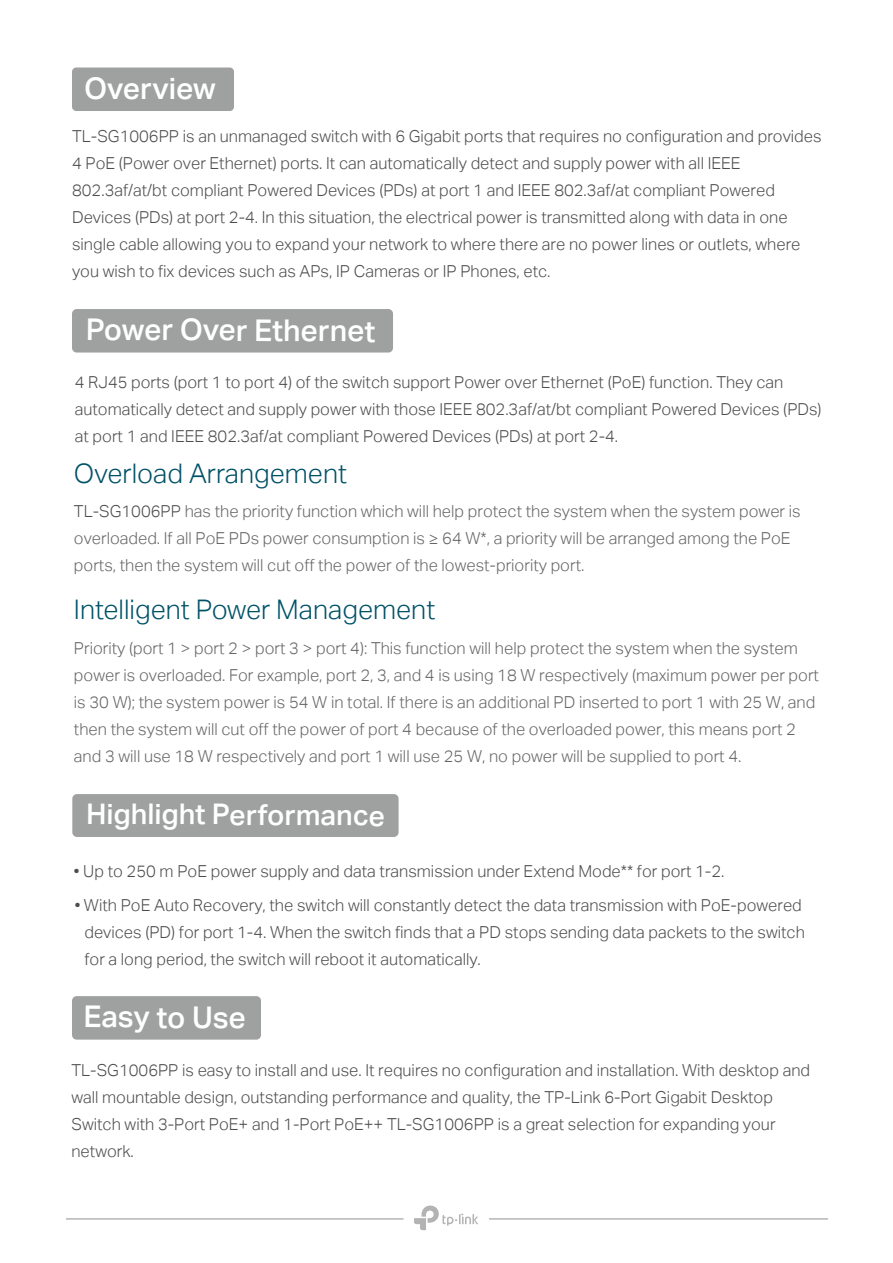
<style>
.page{position:relative;width:893px;height:1263px;background:#fff}
.page>*{position:absolute;margin:0;border:0;box-sizing:border-box;transform-origin:0 0}
.t1{font:30px "TP Link Aktiv Medium";color:#fff}
.t2{font:28.5px "TP Link Aktiv Medium";color:#fff}
.t3{font:27px "TP Link Aktiv Light";color:#005267}
.t4{font:16.5px/27px "TP Link Aktiv Light";color:#4d4d4d}
.t5{font:16.5px/27px "TP Link Aktiv Light";color:#666}
.s1{color:#4d4d4d}
</style>
<div class="page">
<hr style="left:66px;top:1218px;width:338px;height:2px;background:#b6b5b5">
<hr style="left:489px;top:1218px;width:339px;height:2px;background:#b6b5b5">
<svg style="left:414px;top:1205px;width:64px;height:25px"></svg>
<div style="left:72px;top:68px;width:162px;height:43px;background:#9fa0a0;border-radius:4px"></div>
<div style="left:72px;top:309px;width:321px;height:43px;background:#9fa0a0;border-radius:5px"></div>
<div style="left:72px;top:794px;width:327px;height:43px;background:#9fa0a0;border-radius:5px"></div>
<div style="left:72px;top:996px;width:189px;height:43px;background:#9fa0a0;border-radius:5px"></div>
<h1 class="t1" style="left:84px;top:71px;width:133px">Overview</h1>
<p class="t4" style="left:72px;top:123px;width:751px">TL-SG1006PP is an unmanaged switch with 6 Gigabit ports that requires no configuration and provides 4 PoE (Power over Ethernet) ports. It can automatically detect and supply power with all IEEE 802.3af/at/bt compliant Powered Devices (PDs) at port 1 and IEEE 802.3af/at compliant Powered Devices (PDs) at port 2-4. In this situation, the electrical power is transmitted along with data in one single cable allowing you to expand your network to where there are no power lines or outlets, where you wish to fix devices such as APs, IP Cameras or IP Phones, etc.</p>
<h1 class="t1" style="left:86px;top:313px;width:292px">Power Over Ethernet</h1>
<p class="t4" style="left:75px;top:369px;width:748px">4 RJ45 ports (port 1 to port 4) of the switch support Power over Ethernet (PoE) function. They can automatically detect and supply power with those IEEE 802.3af/at/bt compliant Powered Devices (PDs) at port 1 and IEEE 802.3af/at compliant Powered Devices (PDs) at port 2-4.</p>
<h3 class="t3" style="left:74px;top:457px;width:275px">Overload Arrangement</h3>
<p class="t5" style="left:74px;top:498px;width:728px"><span class="s1">TL-SG1006PP</span> has the priority function which will help protect the system when the system power is overloaded. If all PoE PDs power consumption is ≥ 64 W*, a priority will be arranged among the PoE ports, then the system will cut off the power of the lowest-priority port.</p>
<h3 class="t3" style="left:74px;top:594px;width:363px">Intelligent Power Management</h3>
<p class="t5" style="left:74px;top:635px;width:746px">Priority (port 1 &gt; port 2 &gt; port 3 &gt; port 4): This function will help protect the system when the system power is overloaded. For example, port 2, 3, and 4 is using 18 W respectively (maximum power per port is 30 W); the system power is 54 W in total. If there is an additional PD inserted to port 1 with 25 W, and then the system will cut off the power of port 4 because of the overloaded power, this means port 2 and 3 will use 18 W respectively and port 1 will use 25 W, no power will be supplied to port 4.</p>
<h2 class="t2" style="left:86px;top:798px;width:301px">Highlight Performance</h2>
<p class="t4" style="left:74px;top:857px;width:652px">• Up to 250 m PoE power supply and data transmission under Extend Mode** for port 1-2.</p>
<p class="t4" style="left:84px;top:892px;width:722px;text-indent:-10px">• With PoE Auto Recovery, the switch will constantly detect the data transmission with PoE-powered devices (PD) for port 1-4. When the switch finds that a PD stops sending data packets to the switch for a long period, the switch will reboot it automatically.</p>
<h1 class="t1" style="left:83px;top:999px;width:164px">Easy to Use</h1>
<p class="t4" style="left:71px;top:1057px;width:740px">TL-SG1006PP is easy to install and use. It requires no configuration and installation. With desktop and wall mountable design, outstanding performance and quality, the TP-Link 6-Port Gigabit Desktop Switch with 3-Port PoE+ and 1-Port PoE++ TL-SG1006PP is a great selection for expanding your network.</p>
</div>
